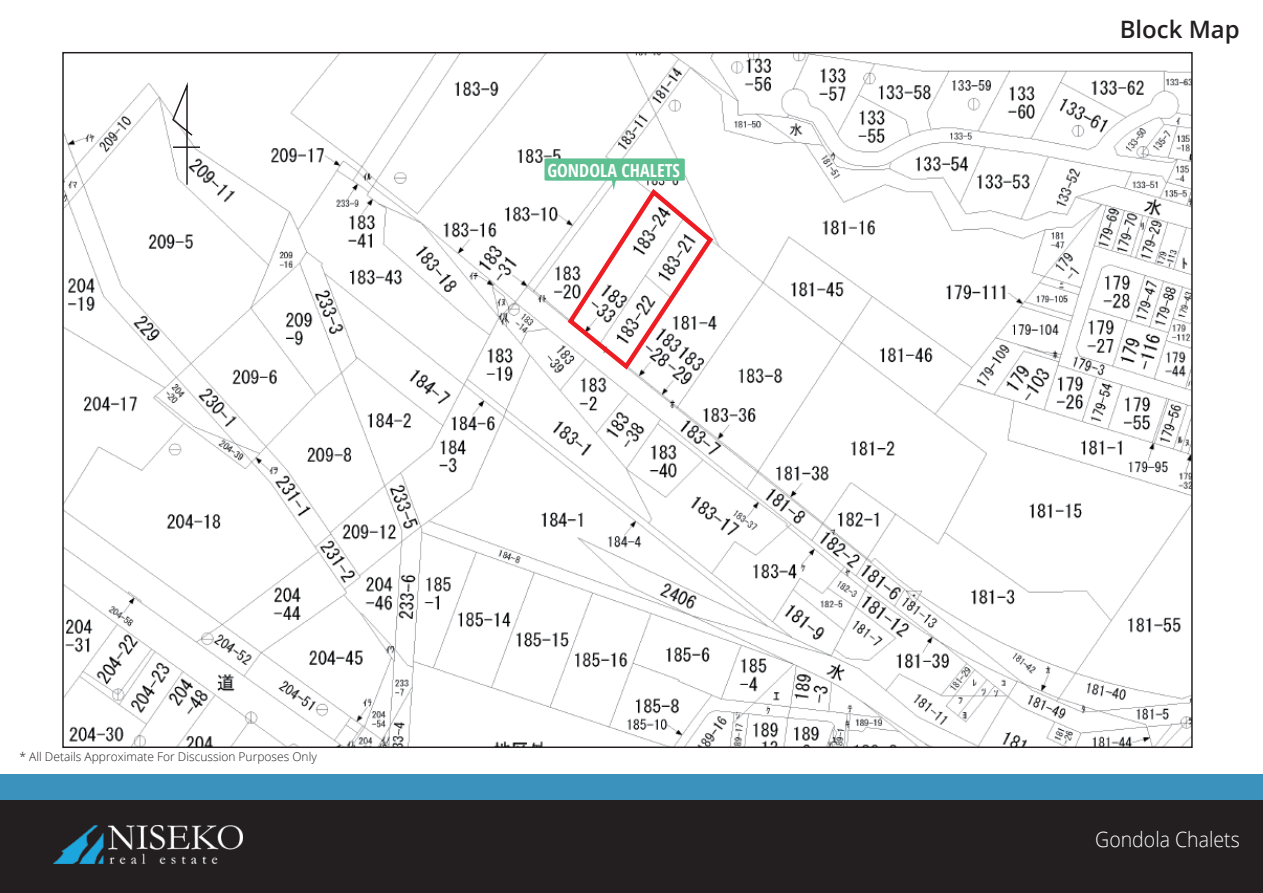
<style>
.page{position:relative;width:1263px;height:893px;background:#fff}
.page>*{position:absolute;margin:0;border:0;box-sizing:border-box;transform-origin:0 0}
.t1{font:600 24px "Open Sans";color:#231f20}
.t2{font:300 21px "Open Sans";color:#fff;scale:.93 1}
.t3{font:700 condensed 18px "Open Sans";color:#fff}
.t4{font:300 12px "Open Sans";color:#231f20}
</style>
<div class="page">
<img style="left:65px;top:55px;width:1125px;height:690px">
<div style="left:0;top:800px;width:1263px;height:93px;background:#231f20"></div>
<img style="left:54px;top:826px;width:189px;height:38px">
<div style="left:0;top:775px;width:1263px;height:25px;background:#3b92bd"></div>
<svg style="left:544px;top:158px;width:172px;height:215px"></svg>
<svg style="left:171px;top:78px;width:23px;height:108px"></svg>
<hr style="left:173px;top:146px;width:27px;height:2px;background:#231f20">
<p class="t4" style="left:19px;top:749px;width:299px">* All Details Approximate For Discussion Purposes Only</p>
<h3 class="t3" style="left:547px;top:158px;width:134px">GONDOLA CHALETS</h3>
<h1 class="t1" style="left:1120px;top:13px;width:122px">Block Map</h1>
<h2 class="t2" style="left:1095px;top:824px;width:157px">Gondola Chalets</h2>
</div>
